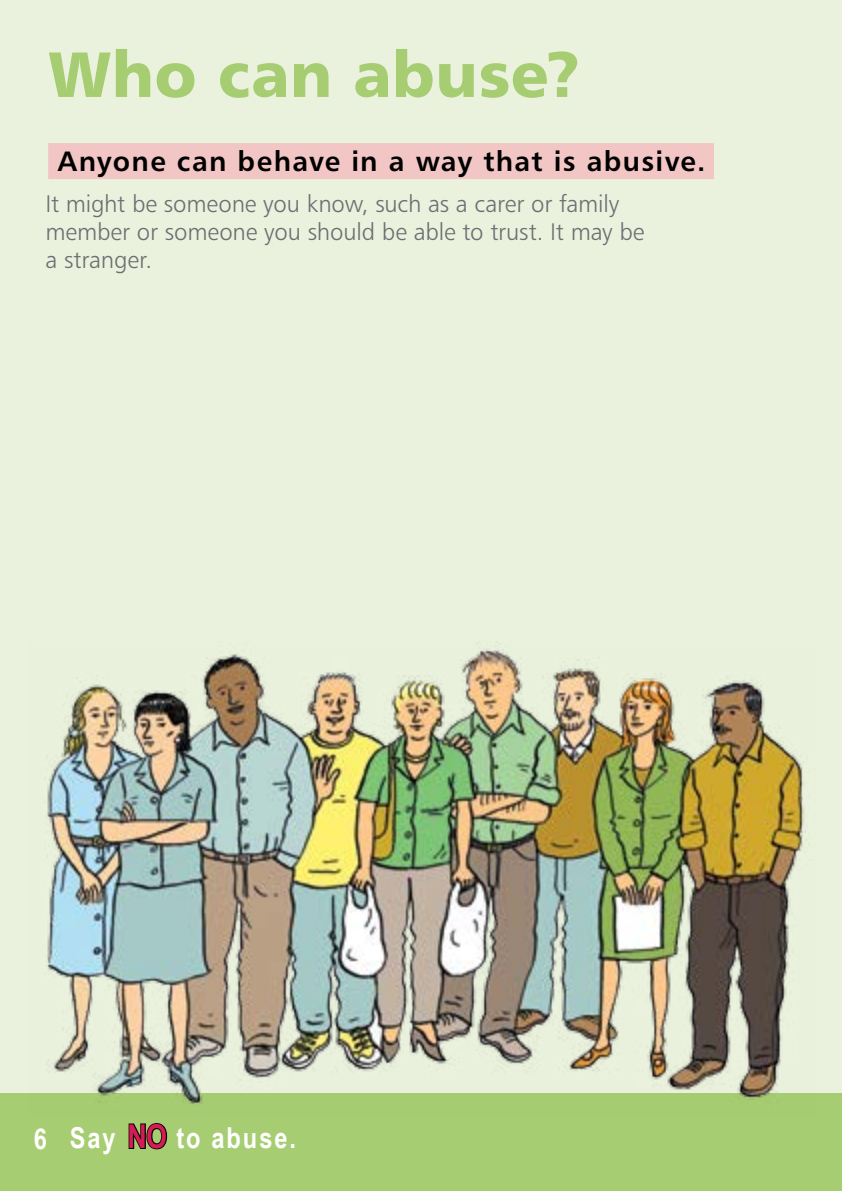
<style>
.page{position:relative;width:842px;height:1191px;background:#eaf2de}
.page>*{position:absolute;margin:0;border:0;box-sizing:border-box;transform-origin:0 0}
.t1{font:64px "Humanist 777 BT Black B";color:#a7cd72}
.t2{font:700 28.8px "Arial Narrow";letter-spacing:.065em;color:#fff}
.t3{font:28px "Humanist 777 BT Bold B";letter-spacing:.045em;color:#000}
.t4{font:24px/28px "Humanist 777 BT Light B";letter-spacing:-.01em;color:#6d6e71}
.s1{font-size:32.8px;color:#d61c56}
</style>
<div class="page">
<div style="left:0;top:1093px;width:842px;height:98px;background:#a7cd72"></div>
<svg style="left:128px;top:1123px;width:40px;height:27px"></svg>
<img style="left:47px;top:649px;width:758px;height:455px">
<div style="left:48px;top:143px;width:666px;height:36px;background:#f1c6c5"></div>
<h1 class="t1" style="left:48px;top:33px;width:534px">Who can abuse?</h1>
<p class="t3" style="left:58px;top:144px;width:649px">Anyone can behave in a way that is abusive.</p>
<p class="t4" style="left:45px;top:189px;width:601px">It might be someone you know, such as a carer or family member or someone you should be able to trust. It may be a stranger.</p>
<p class="t2" style="left:34px;top:1116px;width:264px">6 Say <span class="s1">NO</span> to abuse.</p>
</div>
